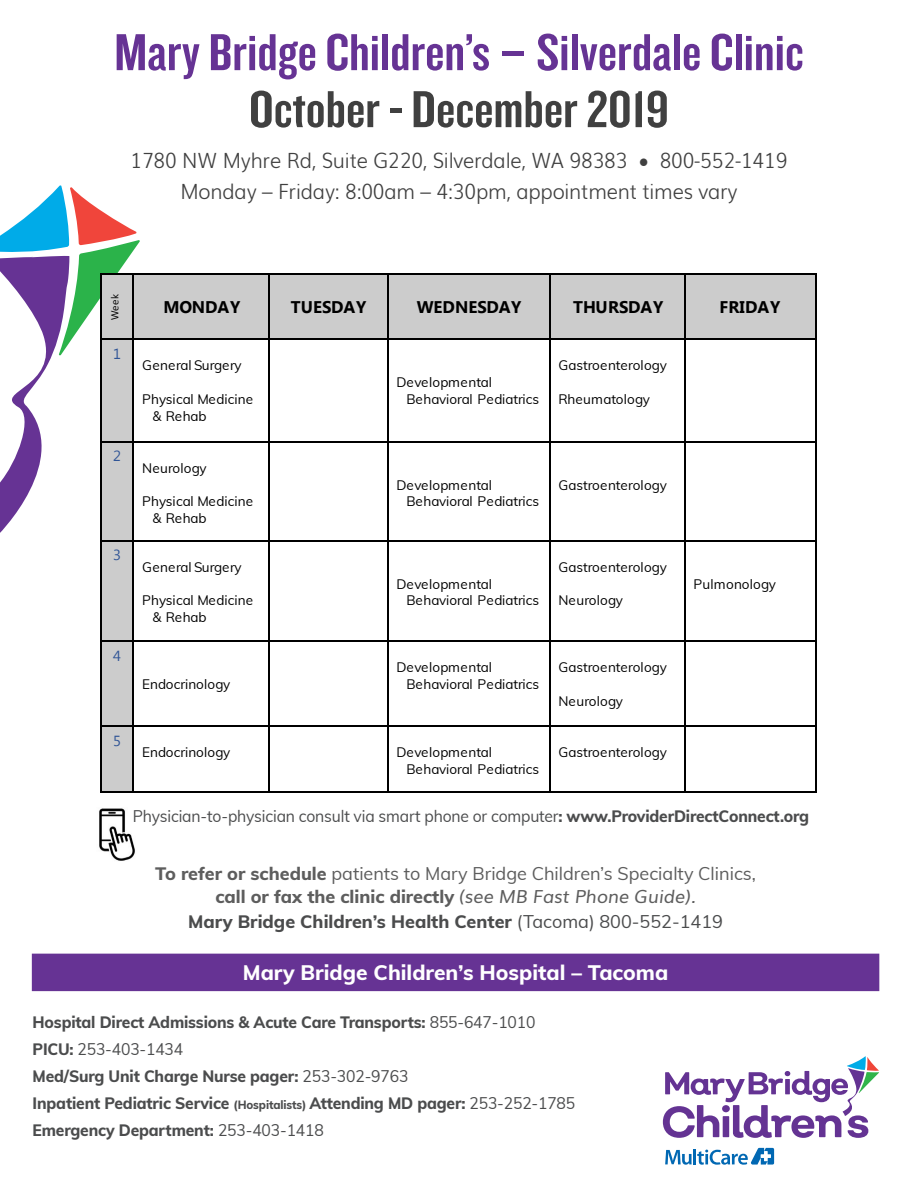
<style>
.page{position:relative;width:918px;height:1188px;background:#fff}
.page>*{position:absolute;margin:0;border:0;box-sizing:border-box;transform-origin:0 0}
.t1{font:54px "Knockout HTF48 Featherweight";color:#663394;scale:1.2 1}
.t2{font:54px "Knockout HTF48 Featherweight";color:#404040;scale:1.2 1}
.t3{font:300 21px/31.5px "Muli";letter-spacing:-.01em;color:#404040;text-align:center;scale:.95 1}
.t4{font:800 21px "Muli";color:#fff}
.t5{font:18px/22.5px "Muli";color:#5d5d5d;text-align:center}
.t6{font:800 18px "Muli";color:#4b4c4d}
.t7{font:700 16.8px "Segoe UI";color:#000}
.t8{font:800 16.5px "Muli";letter-spacing:-.01em;color:#4b4c4d;scale:.95 1}
.t9{font:16.5px "Muli";letter-spacing:-.01em;color:#4b4c4d;scale:.95 1}
.t10{font:14.7px "Segoe UI";color:#2f5496}
.t11{font:13.5px/16.8px "Muli";letter-spacing:.005em;color:#000}
.t12{font:10.2px "Segoe UI";color:#000}
.s1{font-weight:800}
.s2{font-style:italic}
.s3{font-weight:400}
.s4{font-size:12px}
</style>
<div class="page">
<div style="left:32px;top:954px;width:847px;height:37px;background:#663394"></div>
<img style="left:99px;top:808px;width:36px;height:53px">
<svg style="left:663px;top:1056px;width:216px;height:82px"></svg>
<svg style="left:665px;top:1148px;width:109px;height:17px"></svg>
<div style="left:134px;top:275px;width:134px;height:64px;background:#ccc"></div>
<div style="left:269px;top:275px;width:120px;height:64px;background:#ccc"></div>
<div style="left:389px;top:275px;width:162px;height:64px;background:#ccc"></div>
<div style="left:551px;top:275px;width:135px;height:64px;background:#ccc"></div>
<div style="left:686px;top:275px;width:129px;height:64px;background:#ccc"></div>
<hr style="left:133px;top:274px;width:135px;height:1px;background:#000">
<hr style="left:269px;top:274px;width:119px;height:1px;background:#000">
<hr style="left:389px;top:274px;width:161px;height:1px;background:#000">
<hr style="left:551px;top:274px;width:134px;height:1px;background:#000">
<hr style="left:686px;top:274px;width:129px;height:1px;background:#000">
<hr style="left:268px;top:275px;width:1px;height:64px;background:#000">
<hr style="left:388px;top:275px;width:1px;height:64px;background:#000">
<hr style="left:550px;top:275px;width:1px;height:64px;background:#000">
<hr style="left:685px;top:275px;width:1px;height:64px;background:#000">
<hr style="left:815px;top:275px;width:1px;height:64px;background:#000">
<hr style="left:133px;top:339px;width:135px;height:1px;background:#000">
<hr style="left:269px;top:339px;width:119px;height:1px;background:#000">
<hr style="left:389px;top:339px;width:161px;height:1px;background:#000">
<hr style="left:551px;top:339px;width:134px;height:1px;background:#000">
<hr style="left:686px;top:339px;width:129px;height:1px;background:#000">
<hr style="left:268px;top:340px;width:1px;height:101px;background:#000">
<hr style="left:388px;top:340px;width:1px;height:101px;background:#000">
<hr style="left:550px;top:340px;width:1px;height:101px;background:#000">
<hr style="left:685px;top:340px;width:1px;height:101px;background:#000">
<hr style="left:815px;top:340px;width:1px;height:101px;background:#000">
<hr style="left:133px;top:441px;width:135px;height:1px;background:#000">
<hr style="left:269px;top:441px;width:119px;height:1px;background:#000">
<hr style="left:389px;top:441px;width:161px;height:1px;background:#000">
<hr style="left:551px;top:441px;width:134px;height:1px;background:#000">
<hr style="left:686px;top:441px;width:129px;height:1px;background:#000">
<hr style="left:268px;top:442px;width:1px;height:98px;background:#000">
<hr style="left:388px;top:442px;width:1px;height:98px;background:#000">
<hr style="left:550px;top:442px;width:1px;height:98px;background:#000">
<hr style="left:685px;top:442px;width:1px;height:98px;background:#000">
<hr style="left:815px;top:442px;width:1px;height:98px;background:#000">
<div style="left:102px;top:541px;width:31px;height:99px;background:#ccc"></div>
<svg style="left:0;top:185px;width:140px;height:361px"></svg>
<hr style="left:133px;top:540px;width:135px;height:1px;background:#000">
<hr style="left:269px;top:540px;width:119px;height:1px;background:#000">
<hr style="left:389px;top:540px;width:161px;height:1px;background:#000">
<hr style="left:551px;top:540px;width:134px;height:1px;background:#000">
<hr style="left:686px;top:540px;width:129px;height:1px;background:#000">
<hr style="left:101px;top:541px;width:1px;height:99px;background:#000">
<hr style="left:132px;top:541px;width:1px;height:99px;background:#000">
<hr style="left:268px;top:541px;width:1px;height:99px;background:#000">
<hr style="left:388px;top:541px;width:1px;height:99px;background:#000">
<hr style="left:550px;top:541px;width:1px;height:99px;background:#000">
<hr style="left:685px;top:541px;width:1px;height:99px;background:#000">
<hr style="left:815px;top:541px;width:1px;height:99px;background:#000">
<div style="left:102px;top:641px;width:31px;height:85px;background:#ccc"></div>
<hr style="left:102px;top:640px;width:30px;height:1px;background:#000">
<hr style="left:133px;top:640px;width:135px;height:1px;background:#000">
<hr style="left:269px;top:640px;width:119px;height:1px;background:#000">
<hr style="left:389px;top:640px;width:161px;height:1px;background:#000">
<hr style="left:551px;top:640px;width:134px;height:1px;background:#000">
<hr style="left:686px;top:640px;width:129px;height:1px;background:#000">
<hr style="left:101px;top:641px;width:1px;height:85px;background:#000">
<hr style="left:132px;top:641px;width:1px;height:85px;background:#000">
<hr style="left:268px;top:641px;width:1px;height:85px;background:#000">
<hr style="left:388px;top:641px;width:1px;height:85px;background:#000">
<hr style="left:550px;top:641px;width:1px;height:85px;background:#000">
<hr style="left:685px;top:641px;width:1px;height:85px;background:#000">
<hr style="left:815px;top:641px;width:1px;height:85px;background:#000">
<div style="left:102px;top:727px;width:31px;height:65px;background:#ccc"></div>
<hr style="left:102px;top:726px;width:30px;height:1px;background:#000">
<hr style="left:133px;top:726px;width:135px;height:1px;background:#000">
<hr style="left:269px;top:726px;width:119px;height:1px;background:#000">
<hr style="left:389px;top:726px;width:161px;height:1px;background:#000">
<hr style="left:551px;top:726px;width:134px;height:1px;background:#000">
<hr style="left:686px;top:726px;width:129px;height:1px;background:#000">
<hr style="left:101px;top:727px;width:1px;height:64px;background:#000">
<hr style="left:102px;top:791px;width:30px;height:1px;background:#000">
<hr style="left:132px;top:727px;width:1px;height:64px;background:#000">
<hr style="left:133px;top:791px;width:135px;height:1px;background:#000">
<hr style="left:268px;top:727px;width:1px;height:64px;background:#000">
<hr style="left:269px;top:791px;width:119px;height:1px;background:#000">
<hr style="left:388px;top:727px;width:1px;height:64px;background:#000">
<hr style="left:389px;top:791px;width:161px;height:1px;background:#000">
<hr style="left:550px;top:727px;width:1px;height:64px;background:#000">
<hr style="left:551px;top:791px;width:134px;height:1px;background:#000">
<hr style="left:685px;top:727px;width:1px;height:64px;background:#000">
<hr style="left:686px;top:791px;width:129px;height:1px;background:#000">
<hr style="left:815px;top:727px;width:1px;height:64px;background:#000">
<p class="t1" style="left:114px;top:25px;width:576px">Mary Bridge Children’s – Silverdale Clinic</p>
<p class="t2" style="left:249px;top:82px;width:351px">October - December 2019</p>
<p class="t3" style="left:131px;top:143px;width:693px">1780 NW Myhre Rd, Suite G220, Silverdale, WA 98383 <span class="s1">•</span> 800-552-1419<br>Monday – Friday: 8:00am – 4:30pm, appointment times vary</p>
<p class="t12" style="left:108px;top:320px;width:27px;rotate:-90deg">Week</p>
<p class="t7" style="left:164px;top:295px;width:78px">MONDAY</p>
<p class="t7" style="left:291px;top:295px;width:77px">TUESDAY</p>
<p class="t7" style="left:417px;top:295px;width:106px">WEDNESDAY</p>
<p class="t7" style="left:573px;top:295px;width:92px">THURSDAY</p>
<p class="t7" style="left:719px;top:295px;width:62px">FRIDAY</p>
<p class="t10" style="left:113px;top:344px;width:9px">1</p>
<p class="t11" style="left:142px;top:356px;width:101px">General Surgery</p>
<p class="t11" style="left:152px;top:390px;width:102px;text-indent:-10px">Physical Medicine &amp; Rehab</p>
<p class="t11" style="left:559px;top:356px;width:110px">Gastroenterology</p>
<p class="t11" style="left:559px;top:390px;width:93px">Rheumatology</p>
<p class="t11" style="left:407px;top:373px;width:134px;text-indent:-10px">Developmental<br>Behavioral Pediatrics</p>
<p class="t10" style="left:113px;top:446px;width:9px">2</p>
<p class="t10" style="left:113px;top:545px;width:9px">3</p>
<p class="t10" style="left:113px;top:645px;width:9px">4</p>
<p class="t10" style="left:113px;top:731px;width:9px">5</p>
<p class="t11" style="left:142px;top:459px;width:66px">Neurology</p>
<p class="t11" style="left:152px;top:493px;width:102px;text-indent:-10px">Physical Medicine &amp; Rehab</p>
<p class="t11" style="left:142px;top:558px;width:101px">General Surgery</p>
<p class="t11" style="left:152px;top:592px;width:102px;text-indent:-10px">Physical Medicine &amp; Rehab</p>
<p class="t11" style="left:142px;top:675px;width:90px">Endocrinology</p>
<p class="t11" style="left:407px;top:476px;width:134px;text-indent:-10px">Developmental<br>Behavioral Pediatrics</p>
<p class="t11" style="left:559px;top:476px;width:110px">Gastroenterology</p>
<p class="t11" style="left:407px;top:575px;width:134px;text-indent:-10px">Developmental<br>Behavioral Pediatrics</p>
<p class="t11" style="left:559px;top:558px;width:110px">Gastroenterology</p>
<p class="t11" style="left:559px;top:592px;width:66px">Neurology</p>
<p class="t11" style="left:407px;top:658px;width:134px;text-indent:-10px">Developmental<br>Behavioral Pediatrics</p>
<p class="t11" style="left:559px;top:658px;width:110px">Gastroenterology</p>
<p class="t11" style="left:559px;top:692px;width:66px">Neurology</p>
<p class="t11" style="left:142px;top:743px;width:90px">Endocrinology</p>
<p class="t11" style="left:407px;top:743px;width:134px;text-indent:-10px">Developmental<br>Behavioral Pediatrics</p>
<p class="t11" style="left:559px;top:743px;width:110px">Gastroenterology</p>
<p class="t11" style="left:694px;top:575px;width:84px">Pulmonology</p>
<p class="t9" style="left:133px;top:804px;width:713px">Physician-to-physician consult via smart phone or computer<span class="s1">: www.ProviderDirectConnect.org</span></p>
<p class="t5" style="left:155px;top:861px;width:602px"><span class="s1">To refer or schedule</span> patients to Mary Bridge Children’s Specialty Clinics, <span class="s1">call or fax the clinic directly</span> <span class="s2">(see MB Fast Phone Guide).</span></p>
<p class="t6" style="left:188px;top:908px;width:536px">Mary Bridge Children’s Health Center <span class="s3">(Tacoma) 800-552-1419</span></p>
<p class="t4" style="left:243px;top:957px;width:427px">Mary Bridge Children’s Hospital – Tacoma</p>
<p class="t8" style="left:33px;top:1010px;width:531px">Hospital Direct Admissions &amp; Acute Care Transports: <span class="s3">855-647-1010</span></p>
<p class="t9" style="left:33px;top:1037px;width:160px"><span class="s1">PICU:</span> 253-403-1434</p>
<p class="t8" style="left:33px;top:1064px;width:397px">Med/Surg Unit Charge Nurse pager: <span class="s3">253-302-9763</span></p>
<p class="t8" style="left:33px;top:1091px;width:573px">Inpatient Pediatric Service <span class="s4">(Hospitalists)</span> Attending MD pager: <span class="s3">253-252-1785</span></p>
<p class="t8" style="left:33px;top:1118px;width:308px">Emergency Department: <span class="s3">253-403-1418</span></p>
</div>
